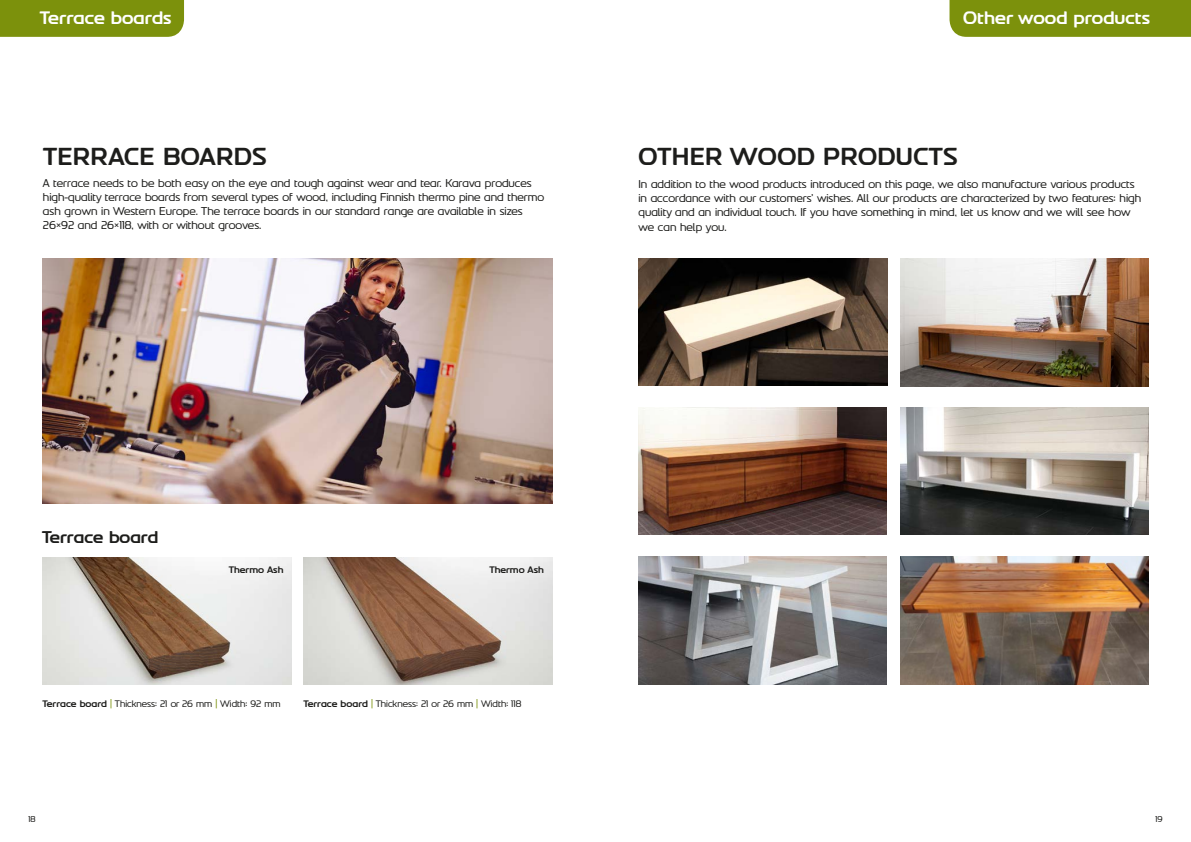
<style>
.page{position:relative;width:1191px;height:842px;background:#fff}
.page>*{position:absolute;margin:0;border:0;box-sizing:border-box;transform-origin:0 0}
.t1{font:700 26px "Fire Doomsday Lite";letter-spacing:.015em;color:#1d1d1b}
.t2{font:700 19.1px "Fire Doomsday Lite";color:#fff}
.t3{font:700 18px "Fire Doomsday Lite";color:#1d1d1b}
.t4{font:12px/14px "Fire Doomsday Lite";color:#1d1d1b}
.t5{font:10px "Fire Doomsday Lite";color:#1d1d1b}
.t6{font:700 10px "Fire Doomsday Lite";color:#1d1d1b}
.t7{font:9px "Fire Doomsday Lite";color:#1d1d1b}
.s1{font-weight:700}
.s2{color:#7c910c}
</style>
<div class="page">
<img style="left:303px;top:557px;width:249px;height:128px">
<img style="left:43px;top:557px;width:249px;height:128px">
<img style="left:638px;top:408px;width:248px;height:127px">
<img style="left:900px;top:408px;width:248px;height:127px">
<img style="left:638px;top:557px;width:248px;height:127px">
<img style="left:900px;top:557px;width:248px;height:127px">
<img style="left:638px;top:258px;width:249px;height:128px">
<img style="left:900px;top:259px;width:248px;height:127px">
<img style="left:42px;top:258px;width:510px;height:245px">
<div style="left:0;top:0;width:184px;height:37px;background:#7c910c"></div>
<div style="left:949px;top:0;width:242px;height:37px;background:#7c910c"></div>
<h2 class="t2" style="left:40px;top:7px;width:133px">Terrace boards</h2>
<h2 class="t2" style="left:963px;top:7px;width:188px">Other wood products</h2>
<h1 class="t1" style="left:43px;top:142px;width:225px">TERRACE BOARDS</h1>
<p class="t4" style="left:43px;top:176px;width:503px">A terrace needs to be both easy on the eye and tough against wear and tear. Karava produces high-quality terrace boards from several types of wood, including Finnish thermo pine and thermo ash grown in Western Europe. The terrace boards in our standard range are available in sizes 26×92 and 26×118, with or without grooves.</p>
<h1 class="t1" style="left:638px;top:142px;width:321px">OTHER WOOD PRODUCTS</h1>
<p class="t4" style="left:638px;top:176px;width:504px;line-height:14.4px">In addition to the wood products introduced on this page, we also manufacture various products in accordance with our customers’ wishes. All our products are characterized by two features: high quality and an individual touch. If you have something in mind, let us know and we will see how we can help you.</p>
<h3 class="t3" style="left:42px;top:528px;width:118px">Terrace board</h3>
<p class="t6" style="left:229px;top:564px;width:56px">Thermo Ash</p>
<p class="t6" style="left:489px;top:564px;width:56px">Thermo Ash</p>
<p class="t5" style="left:43px;top:698px;width:239px"><span class="s1">Terrace board</span> <span class="s2">|</span> Thickness: 21 or 26 mm <span class="s2">|</span> Width: 92 mm</p>
<p class="t5" style="left:303px;top:698px;width:219px"><span class="s1">Terrace board</span> <span class="s2">|</span> Thickness: 21 or 26 mm <span class="s2">|</span> Width: 118</p>
<p class="t7" style="left:28px;top:814px;width:9px">18</p>
<p class="t7" style="left:1155px;top:814px;width:9px">19</p>
</div>
